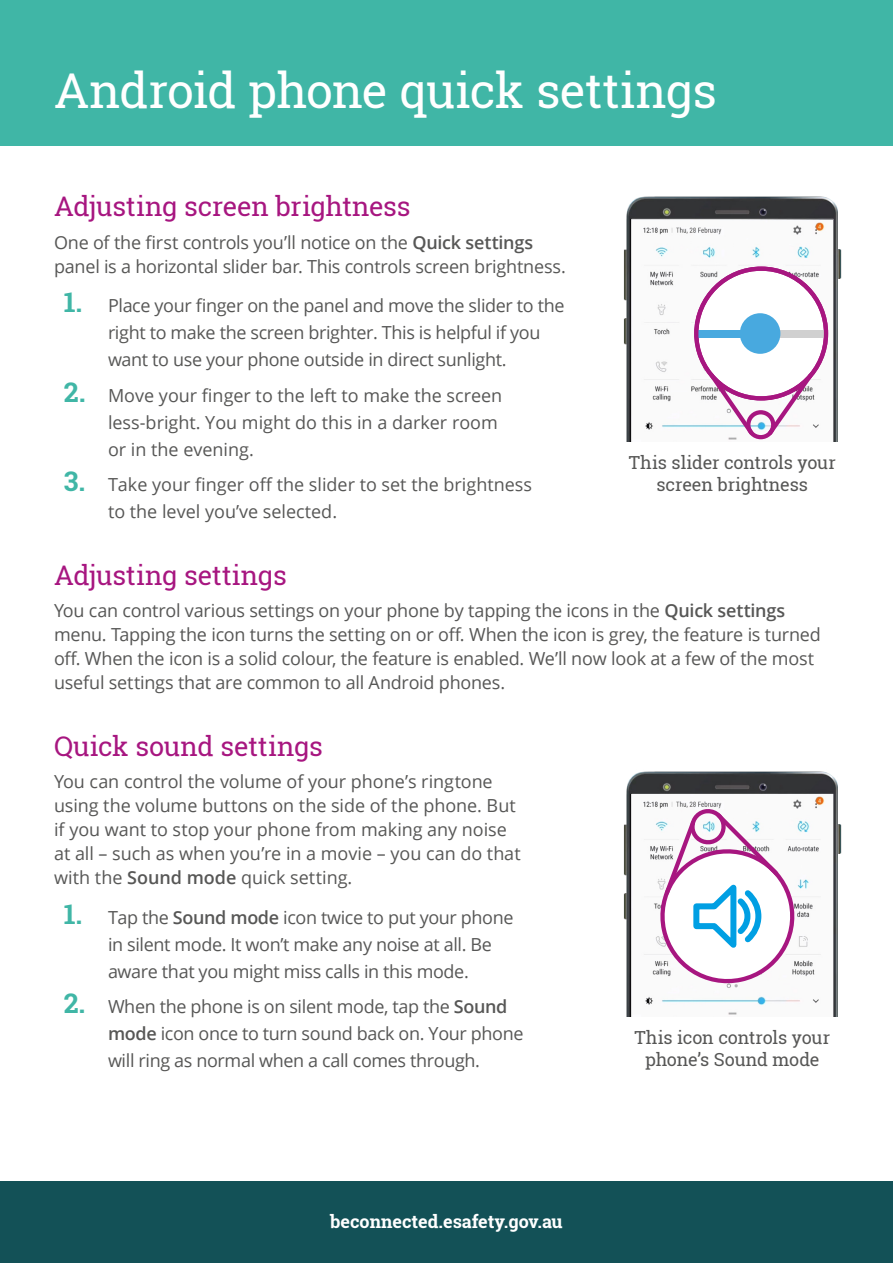
<style>
.page{position:relative;width:893px;height:1263px;background:#fff}
.page>*{position:absolute;margin:0;border:0;box-sizing:border-box;transform-origin:0 0}
.t1{font:48px "Roboto Slab";letter-spacing:-.02em;color:#fff}
.t2{font:27px "Roboto Slab";letter-spacing:-.005em;color:#a71680}
.t3{font:18px/27px "Open Sans";letter-spacing:-.015em;color:#575756}
.t4{font:18px/21.6px "Roboto Slab";letter-spacing:-.01em;color:#575756;text-align:center}
.t5{font:700 18px "Roboto Slab";color:#fff}
.s1{font-weight:600}
.s2{font-family:"Roboto Slab";font-weight:700;font-size:27px;color:#40b6a6}
</style>
<div class="page">
<div style="left:0;top:1181px;width:893px;height:82px;background:#135157"></div>
<div style="left:0;top:0;width:893px;height:145px;background:#40b6a6"></div>
<img style="left:623px;top:771px;width:219px;height:245px">
<img style="left:632px;top:794px;width:200px;height:222px">
<svg style="left:656px;top:809px;width:142px;height:178px"></svg>
<img style="left:623px;top:196px;width:219px;height:246px">
<img style="left:632px;top:220px;width:200px;height:222px">
<div style="left:696px;top:268px;width:130px;height:130px;background:#fff;border-radius:50%"></div>
<svg style="left:764px;top:370px;width:52px;height:69px"></svg>
<div style="left:746px;top:410px;width:29px;height:29px;border:4px solid #a71680;border-radius:50%"></div>
<svg style="left:706px;top:369px;width:51px;height:70px"></svg>
<div style="left:778px;top:330px;width:47px;height:7px;background:#d0d0d0"></div>
<div style="left:697px;top:330px;width:47px;height:7px;background:#48a9df"></div>
<div style="left:740px;top:313px;width:40px;height:41px;background:#48a9df;border-radius:50%"></div>
<div style="left:694px;top:266px;width:134px;height:135px;border:4px solid #a71680;border-radius:50%"></div>
<h1 class="t1" style="left:54px;top:58px;width:664px">Android phone quick settings</h1>
<h2 class="t2" style="left:54px;top:188px;width:358px">Adjusting screen brightness</h2>
<p class="t3" style="left:54px;top:230px;width:513px;line-height:24px">One of the first controls you’ll notice on the <span class="s1">Quick settings </span>panel is a horizontal slider bar. This controls screen brightness.</p>
<p class="t3" style="left:108px;top:292px;width:458px;text-indent:-44px"><span class="s2">1.</span> Place your finger on the panel and move the slider to the right to make the screen brighter. This is helpful if you want to use your phone outside in direct sunlight.</p>
<p class="t3" style="left:108px;top:381px;width:396px;text-indent:-44px"><span class="s2">2.</span> Move your finger to the left to make the screen less-bright. You might do this in a darker room or in the evening.</p>
<p class="t3" style="left:108px;top:471px;width:426px;text-indent:-44px"><span class="s2">3.</span> Take your finger off the slider to set the brightness to the level you’ve selected.</p>
<p class="t4" style="left:629px;top:451px;width:209px">This slider controls your screen brightness</p>
<h2 class="t2" style="left:54px;top:556px;width:234px">Adjusting settings</h2>
<p class="t3" style="left:54px;top:598px;width:768px;line-height:24px">You can control various settings on your phone by tapping the icons in the <span class="s1">Quick settings </span>menu. Tapping the icon turns the setting on or off. When the icon is grey, the feature is turned off. When the icon is a solid colour, the feature is enabled. We’ll now look at a few of the most useful settings that are common to all Android phones.</p>
<h2 class="t2" style="left:54px;top:727px;width:271px">Quick sound settings</h2>
<p class="t3" style="left:54px;top:769px;width:468px;line-height:24px">You can control the volume of your phone’s ringtone using the volume buttons on the side of the phone. But if you want to stop your phone from making any noise at all – such as when you’re in a movie – you can do that with the <span class="s1">Sound mode</span> quick setting.</p>
<p class="t3" style="left:108px;top:903px;width:407px;text-indent:-44px"><span class="s2">1.</span> Tap the <span class="s1">Sound mode</span> icon twice to put your phone in silent mode. It won’t make any noise at all. Be aware that you might miss calls in this mode.</p>
<p class="t3" style="left:108px;top:993px;width:417px;text-indent:-44px"><span class="s2">2.</span> When the phone is on silent mode, tap the <span class="s1">Sound mode</span> icon once to turn sound back on. Your phone will ring as normal when a call comes through.</p>
<p class="t5" style="left:330px;top:1209px;width:234px">beconnected.esafety.gov.au</p>
<p class="t4" style="left:634px;top:1026px;width:197px">This icon controls your phone’s Sound mode</p>
</div>
